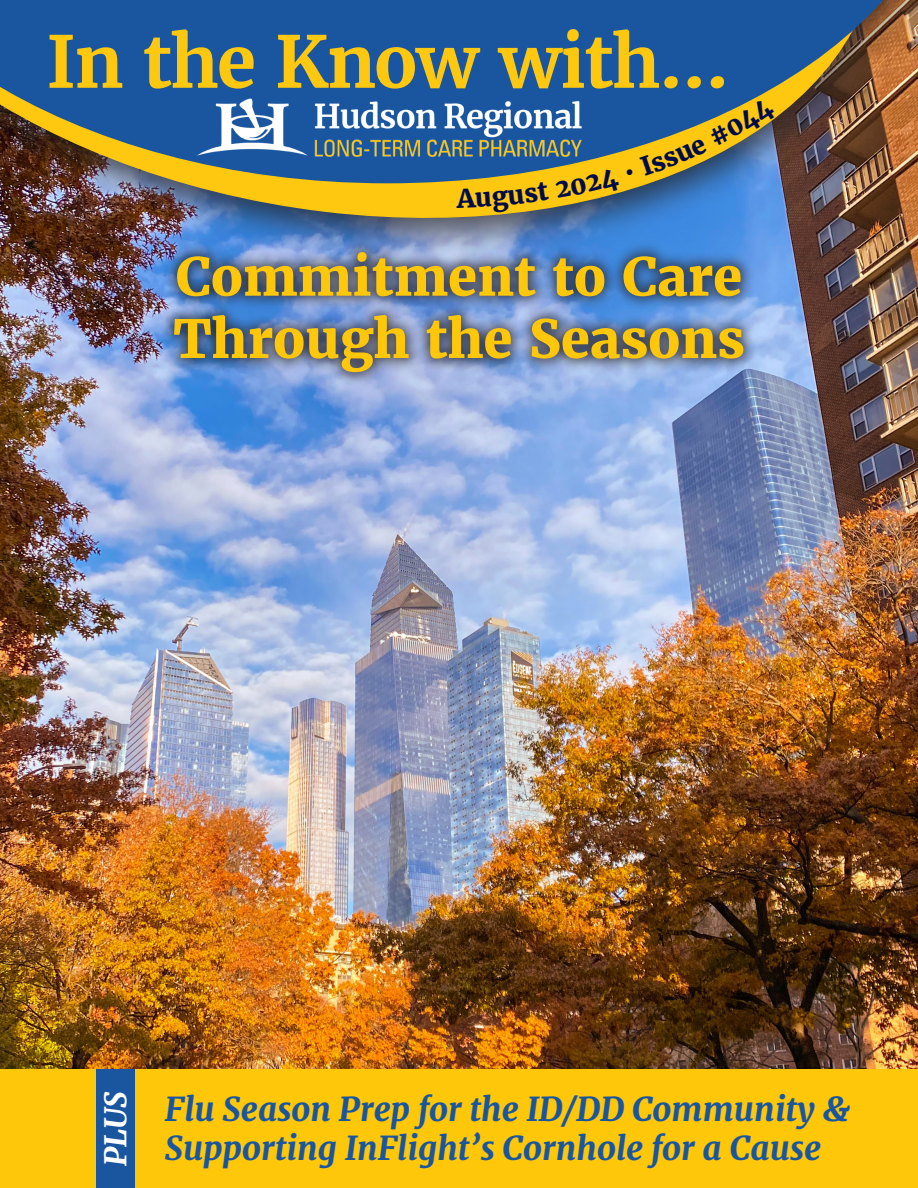
<style>
.page{position:relative;width:918px;height:1188px;background:#fff}
.page>*{position:absolute;margin:0;border:0;box-sizing:border-box;transform-origin:0 0}
.t1{font:700 71.25px "Merriweather";letter-spacing:-.025em;color:#fec710}
.t2{font:800 52.5px/62.2px "Merriweather";color:#ffc709}
.t3{font:italic 800 32.85px/39.5px "Merriweather";color:#1a569f}
.t4{font:italic 800 29.85px "Merriweather";color:#fff}
</style>
<div class="page">
<img style="left:0;top:262px;width:918px;height:807px">
<div style="left:0;top:0;width:918px;height:262px;background:#231f20;opacity:.75"></div>
<img style="left:0;top:183px;width:885px;height:65px">
<svg style="left:0;top:0;width:918px;height:183px;background:#3b5c81"></svg>
<div style="left:0;top:1069px;width:918px;height:119px;background:#ffc709"></div>
<div style="left:96px;top:1069px;width:38px;height:119px;background:#1a569f"></div>
<img style="left:194px;top:94px;width:391px;height:70px">
<div style="left:160px;top:238px;width:598px;height:149px;background:#231f20;opacity:.75"></div>
<div style="left:456px;top:182px;width:93px;height:31px;background:#fec710"></div>
<div style="left:555px;top:167px;width:65px;height:31px;background:#fec710"></div>
<svg style="left:626px;top:169px;width:7px;height:7px"></svg>
<svg style="left:639px;top:97px;width:138px;height:79px;background:#8c8f5f"></svg>
<p class="t1" style="left:46px;top:17px;width:685px">In the Know with...</p>
<p class="t2" style="left:173px;top:245px;width:573px">Commitment to Care<br>Through the Seasons</p>
<p class="t4" style="left:97px;top:1166px;width:77px;rotate:-90deg">PLUS</p>
<p class="t3" style="left:165px;top:1089px;width:687px">Flu Season Prep for the ID/DD Community &amp;<br>Supporting InFlight’s Cornhole for a Cause</p>
</div>
